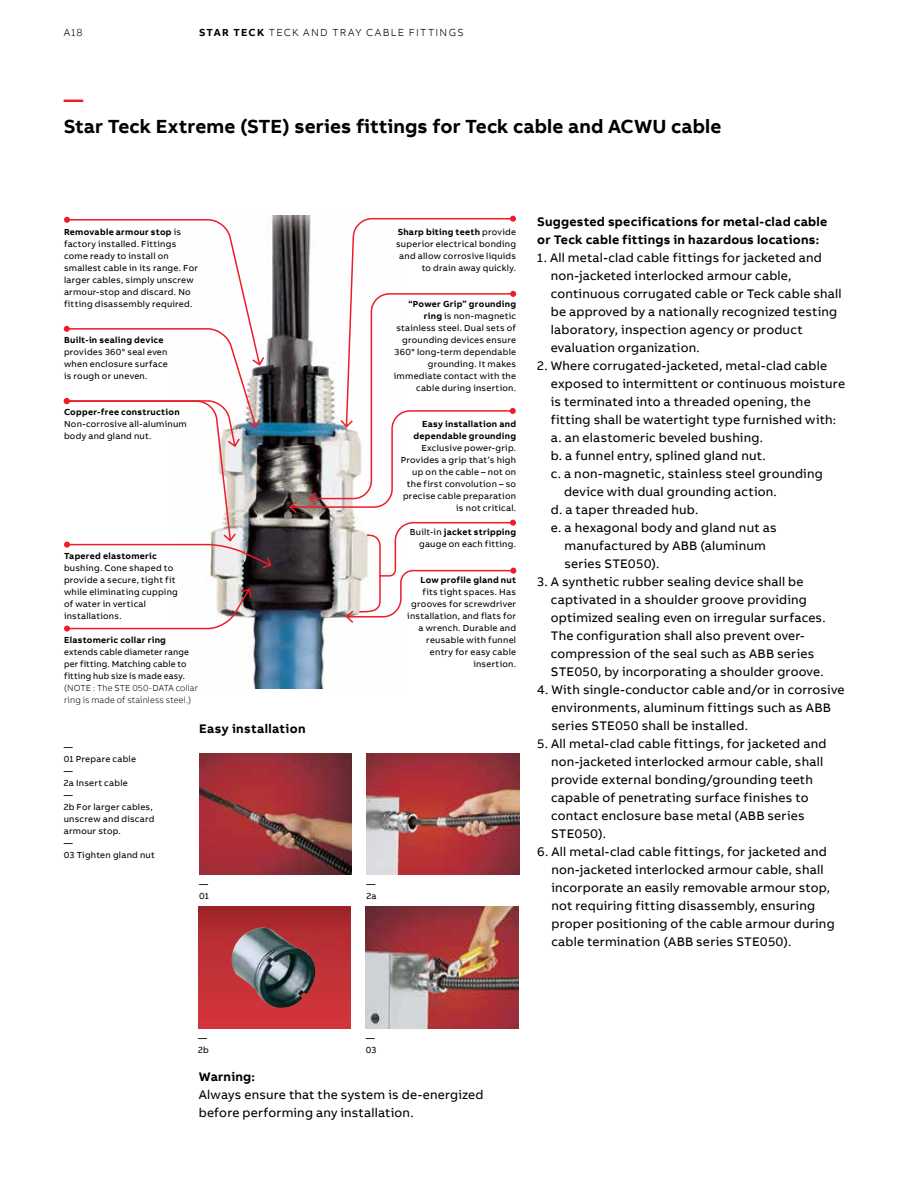
<style>
.page{position:relative;width:918px;height:1188px;background:#fff}
.page>*{position:absolute;margin:0;border:0;box-sizing:border-box;transform-origin:0 0}
.t1{font:700 19.5px "AB Bvoice";letter-spacing:.005em;color:#000}
.t2{font:700 19.5px "AB Bvoice";color:#ed1c29}
.t3{font:12.75px/18px "AB Bvoice";letter-spacing:.015em;color:#000}
.t4{font:700 12.75px/18px "AB Bvoice";letter-spacing:.02em;color:#000}
.t5{font:300 10.5px "AB Bvoice";letter-spacing:.12em;color:#000}
.t6{font:9px/12px "AB Bvoice";letter-spacing:.025em;color:#000}
.t7{font:700 9px/12px "AB Bvoice";letter-spacing:.03em;color:#000;text-align:right}
.t8{font:300 9px/12px "AB Bvoice";letter-spacing:.015em;color:#000}
.s1{font-weight:700}
</style>
<div class="page">
<img style="left:210px;top:216px;width:117px;height:472px">
<img style="left:199px;top:753px;width:153px;height:122px">
<img style="left:367px;top:753px;width:152px;height:122px">
<img style="left:198px;top:907px;width:153px;height:121px">
<img style="left:366px;top:907px;width:152px;height:121px">
<img style="left:226px;top:928px;width:94px;height:82px">
<svg style="left:64px;top:587px;width:189px;height:45px"></svg>
<svg style="left:64px;top:217px;width:209px;height:353px"></svg>
<svg style="left:288px;top:216px;width:228px;height:408px"></svg>
<p class="t5" style="left:64px;top:26px;width:20px">A18</p>
<p class="t5" style="left:199px;top:26px;width:266px"><span class="s1">STAR TECK</span> TECK AND TRAY CABLE FITTINGS</p>
<h1 class="t2" style="left:64px;top:87px;width:21px">—</h1>
<h1 class="t1" style="left:64px;top:114px;width:659px">Star Teck Extreme (STE) series fittings for Teck cable and ACWU cable</h1>
<p class="t6" style="left:64px;top:226px;width:135px"><span class="s1">Removable armour stop</span> is factory installed. Fittings come ready to install on smallest cable in its range. For larger cables, simply unscrew armour-stop and discard. No fitting disassembly required.</p>
<p class="t7" style="left:64px;top:334px;width:101px">Built-in sealing device</p>
<p class="t6" style="left:64px;top:346px;width:105px;text-align:justify">provides 360° seal even when enclosure surface is rough or uneven.</p>
<p class="t7" style="left:64px;top:406px;width:117px">Copper-free construction</p>
<p class="t6" style="left:64px;top:418px;width:124px">Non-corrosive all-aluminum body and gland nut.</p>
<p class="t7" style="left:64px;top:550px;width:94px">Tapered elastomeric</p>
<p class="t6" style="left:64px;top:562px;width:115px">bushing. Cone shaped to provide a secure, tight fit while eliminating cupping of water in vertical installations.</p>
<p class="t7" style="left:64px;top:634px;width:103px">Elastomeric collar ring</p>
<p class="t6" style="left:64px;top:646px;width:127px">extends cable diameter range per fitting. Matching cable to fitting hub size is made easy.</p>
<p class="t8" style="left:64px;top:682px;width:136px">(NOTE : The STE 050-DATA collar ring is made of stainless steel.)</p>
<p class="t6" style="left:64px;top:741px;width:93px">—<br>01 Prepare cable<br>—<br>2a Insert cable<br>—<br>2b For larger cables, unscrew and discard armour stop.<br>—<br>03 Tighten gland nut</p>
<p class="t4" style="left:199px;top:719px;width:108px">Easy installation</p>
<p class="t6" style="left:199px;top:878px;width:11px">—<br>01</p>
<p class="t6" style="left:396px;top:226px;width:121px;text-align:right"><span class="s1">Sharp biting teeth</span> provide superior electrical bonding and allow corrosive liquids to drain away quickly.</p>
<p class="t6" style="left:394px;top:298px;width:124px;text-align:right"><span class="s1">“Power Grip” grounding ring</span> is non-magnetic stainless steel. Dual sets of grounding devices ensure<br>360° long-term dependable grounding. It makes immediate contact with the cable during insertion.</p>
<p class="t7" style="left:413px;top:418px;width:104px">Easy installation and dependable grounding</p>
<p class="t6" style="left:401px;top:442px;width:117px;text-align:right">Exclusive power-grip.<br>Provides a grip that’s high up on the cable – not on the first convolution – so precise cable preparation is not critical.</p>
<p class="t6" style="left:410px;top:526px;width:108px;text-align:right">Built-in <span class="s1">jacket stripping </span>gauge on each fitting.</p>
<p class="t7" style="left:420px;top:574px;width:97px">Low profile gland nut</p>
<p class="t6" style="left:407px;top:586px;width:110px;text-align:right">fits tight spaces. Has grooves for screwdriver installation, and flats for a wrench. Durable and reusable with funnel entry for easy cable insertion.</p>
<p class="t6" style="left:367px;top:878px;width:12px">—<br>2a</p>
<p class="t4" style="left:537px;top:212px;width:292px">Suggested specifications for metal-clad cable or Teck cable fittings in hazardous locations:</p>
<p class="t3" style="left:551px;top:249px;width:292px;text-indent:-14px">1. All metal-clad cable fittings for jacketed and non-jacketed interlocked armour cable, continuous corrugated cable or Teck cable shall be approved by a nationally recognized testing laboratory, inspection agency or product evaluation organization.</p>
<p class="t3" style="left:537px;top:357px;width:291px">2. Where corrugated-jacketed, metal-clad cable</p>
<p class="t3" style="left:551px;top:375px;width:296px">exposed to intermittent or continuous moisture</p>
<p class="t3" style="left:551px;top:393px;width:261px">is terminated into a threaded opening, the</p>
<p class="t3" style="left:551px;top:411px;width:287px">fitting shall be watertight type furnished with:</p>
<p class="t3" style="left:551px;top:429px;width:214px">a. an elastomeric beveled bushing.</p>
<p class="t3" style="left:551px;top:447px;width:216px">b. a funnel entry, splined gland nut.</p>
<p class="t3" style="left:551px;top:465px;width:274px">c. a non-magnetic, stainless steel grounding</p>
<p class="t3" style="left:564px;top:483px;width:214px">device with dual grounding action.</p>
<p class="t3" style="left:551px;top:501px;width:149px">d. a taper threaded hub.</p>
<p class="t3" style="left:551px;top:519px;width:227px">e. a hexagonal body and gland nut as</p>
<p class="t3" style="left:564px;top:537px;width:203px">manufactured by ABB (aluminum</p>
<p class="t3" style="left:564px;top:555px;width:97px">series STE050).</p>
<p class="t3" style="left:551px;top:573px;width:276px;text-indent:-14px">3. A synthetic rubber sealing device shall be captivated in a shoulder groove providing optimized sealing even on irregular surfaces.<br>The configuration shall also prevent over&shy;compression of the seal such as ABB series STE050, by incorporating a shoulder groove.</p>
<p class="t3" style="left:552px;top:681px;width:295px;text-indent:-14px">4. With single-conductor cable and/or in corrosive environments, aluminum fittings such as ABB series STE050 shall be installed.</p>
<p class="t3" style="left:551px;top:735px;width:277px;text-indent:-14px">5. All metal-clad cable fittings, for jacketed and non-jacketed interlocked armour cable, shall provide external bonding/grounding teeth capable of penetrating surface finishes to contact enclosure base metal (ABB series STE050).</p>
<p class="t3" style="left:551px;top:843px;width:285px;text-indent:-14px">6. All metal-clad cable fittings, for jacketed and non-jacketed interlocked armour cable, shall incorporate an easily removable armour stop, not requiring fitting disassembly, ensuring proper positioning of the cable armour during cable termination (ABB series STE050).</p>
<p class="t6" style="left:198px;top:1032px;width:12px">—<br>2b</p>
<p class="t6" style="left:366px;top:1032px;width:12px">—<br>03</p>
<p class="t4" style="left:199px;top:1067px;width:58px">Warning:</p>
<p class="t3" style="left:199px;top:1086px;width:286px">Always ensure that the system is de-energized before performing any installation.</p>
</div>
